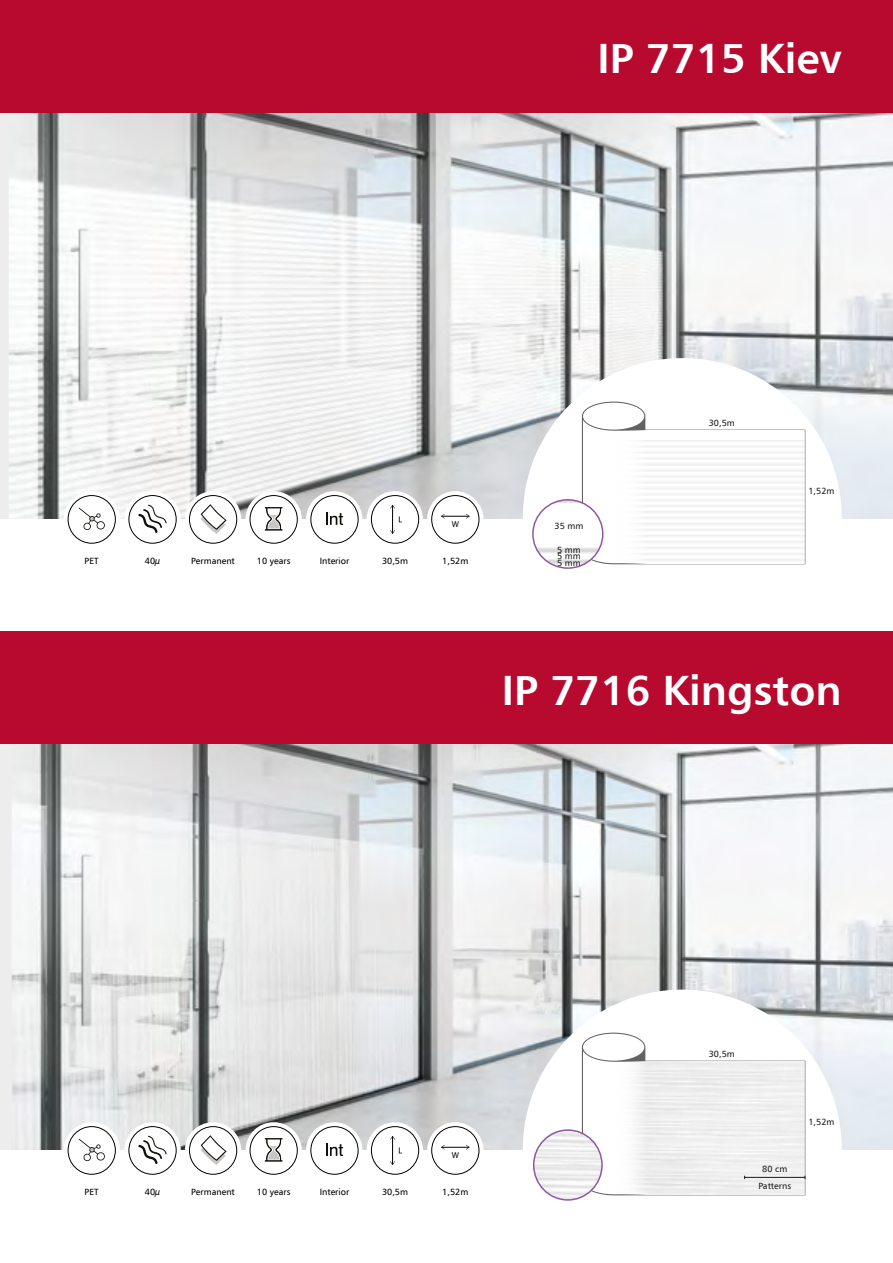
<style>
.page{position:relative;width:893px;height:1263px;background:#fff}
.page>*{position:absolute;margin:0;border:0;box-sizing:border-box;transform-origin:0 0}
.t1{font:42px "Humanist 777 AT Bold B";color:#fff}
.t2{font:9px "Humanist 777 AT Roman B";color:#010101}
.t3{font:9px/16.5px "Humanist 777 AT Roman B";color:#1d1d1b;text-align:center}
.t4{font:8.55px "Myriad Pro";color:#000}
</style>
<div class="page">
<img style="left:9px;top:112px;width:884px;height:407px">
<img style="left:12px;top:744px;width:881px;height:406px">
<div style="left:523px;top:358px;width:319px;height:319px;background:#fff;border-radius:50%"></div>
<svg style="left:523px;top:989px;width:319px;height:207px"></svg>
<div style="left:0;top:0;width:893px;height:112px;background:#b8092e"></div>
<div style="left:0;top:631px;width:893px;height:113px;background:#b8092e"></div>
<svg style="left:64px;top:491px;width:56px;height:57px"></svg>
<svg style="left:185px;top:491px;width:56px;height:57px"></svg>
<svg style="left:306px;top:491px;width:56px;height:57px"></svg>
<svg style="left:124px;top:491px;width:57px;height:57px"></svg>
<svg style="left:245px;top:491px;width:57px;height:57px"></svg>
<svg style="left:367px;top:491px;width:56px;height:57px"></svg>
<svg style="left:427px;top:491px;width:57px;height:57px"></svg>
<svg style="left:64px;top:1122px;width:56px;height:56px"></svg>
<svg style="left:185px;top:1122px;width:56px;height:56px"></svg>
<svg style="left:306px;top:1122px;width:56px;height:56px"></svg>
<svg style="left:124px;top:1122px;width:57px;height:56px"></svg>
<svg style="left:245px;top:1122px;width:57px;height:56px"></svg>
<svg style="left:367px;top:1122px;width:56px;height:56px"></svg>
<svg style="left:427px;top:1122px;width:57px;height:56px"></svg>
<div style="left:250px;top:496px;width:47px;height:47px;background:#fff;border-radius:50%"></div>
<svg style="left:265px;top:507px;width:18px;height:23px"></svg>
<div style="left:250px;top:495px;width:47px;height:48px;border:1px solid #010101;border-radius:50%"></div>
<div style="left:250px;top:1126px;width:47px;height:48px;background:#fff;border-radius:50%"></div>
<svg style="left:265px;top:1138px;width:18px;height:23px"></svg>
<div style="left:250px;top:1126px;width:47px;height:48px;border:1px solid #010101;border-radius:50%"></div>
<div style="left:371px;top:496px;width:48px;height:47px;background:#fff;border-radius:50%"></div>
<svg style="left:390px;top:505px;width:12px;height:29px"></svg>
<div style="left:371px;top:495px;width:48px;height:48px;border:1px solid #010101;border-radius:50%"></div>
<div style="left:371px;top:1126px;width:48px;height:48px;background:#fff;border-radius:50%"></div>
<svg style="left:390px;top:1136px;width:12px;height:29px"></svg>
<div style="left:371px;top:1126px;width:48px;height:48px;border:1px solid #010101;border-radius:50%"></div>
<div style="left:311px;top:496px;width:47px;height:47px;background:#fff;border-radius:50%"></div>
<svg style="left:326px;top:513px;width:17px;height:12px"></svg>
<div style="left:311px;top:495px;width:47px;height:48px;border:1px solid #010101;border-radius:50%"></div>
<div style="left:311px;top:1126px;width:47px;height:48px;background:#fff;border-radius:50%"></div>
<svg style="left:326px;top:1143px;width:17px;height:13px"></svg>
<div style="left:311px;top:1126px;width:47px;height:48px;border:1px solid #010101;border-radius:50%"></div>
<div style="left:68px;top:496px;width:47px;height:47px;background:#fff;border-radius:50%"></div>
<svg style="left:79px;top:507px;width:26px;height:23px"></svg>
<div style="left:68px;top:495px;width:48px;height:48px;border:1px solid #010101;border-radius:50%"></div>
<div style="left:68px;top:1126px;width:47px;height:48px;background:#fff;border-radius:50%"></div>
<svg style="left:79px;top:1138px;width:26px;height:23px"></svg>
<div style="left:68px;top:1126px;width:48px;height:48px;border:1px solid #010101;border-radius:50%"></div>
<div style="left:189px;top:496px;width:48px;height:47px;background:#fff;border-radius:50%"></div>
<svg style="left:201px;top:504px;width:25px;height:30px"></svg>
<div style="left:189px;top:495px;width:48px;height:48px;border:1px solid #010101;border-radius:50%"></div>
<div style="left:189px;top:1126px;width:48px;height:48px;background:#fff;border-radius:50%"></div>
<svg style="left:201px;top:1135px;width:25px;height:30px"></svg>
<div style="left:189px;top:1126px;width:48px;height:48px;border:1px solid #010101;border-radius:50%"></div>
<div style="left:432px;top:496px;width:47px;height:47px;background:#fff;border-radius:50%"></div>
<svg style="left:441px;top:514px;width:29px;height:4px"></svg>
<div style="left:431px;top:495px;width:48px;height:48px;border:1px solid #010101;border-radius:50%"></div>
<div style="left:432px;top:1126px;width:47px;height:48px;background:#fff;border-radius:50%"></div>
<svg style="left:441px;top:1145px;width:29px;height:4px"></svg>
<div style="left:431px;top:1126px;width:48px;height:48px;border:1px solid #010101;border-radius:50%"></div>
<div style="left:129px;top:496px;width:47px;height:47px;background:#fff;border-radius:50%"></div>
<svg style="left:138px;top:505px;width:29px;height:28px"></svg>
<div style="left:129px;top:495px;width:47px;height:48px;border:1px solid #010101;border-radius:50%"></div>
<div style="left:129px;top:1126px;width:47px;height:48px;background:#fff;border-radius:50%"></div>
<svg style="left:138px;top:1136px;width:29px;height:28px"></svg>
<div style="left:129px;top:1126px;width:47px;height:48px;border:1px solid #010101;border-radius:50%"></div>
<img style="left:534px;top:1130px;width:68px;height:70px">
<div style="left:533px;top:1129px;width:70px;height:72px;border:2px solid #8f579f;border-radius:50%"></div>
<svg style="left:582px;top:402px;width:223px;height:162px"></svg>
<img style="left:533px;top:500px;width:70px;height:68px">
<div style="left:532px;top:499px;width:71px;height:70px;border:2px solid #8f579f;border-radius:50%"></div>
<div style="left:617px;top:431px;width:187px;height:132px;background:#fff"></div>
<svg style="left:582px;top:1032px;width:224px;height:163px"></svg>
<h1 class="t1" style="left:597px;top:32px;width:246px">IP 7715 Kiev</h1>
<p class="t2" style="left:85px;top:555px;width:16px">PET</p>
<p class="t2" style="left:145px;top:555px;width:17px">40µ</p>
<p class="t2" style="left:191px;top:555px;width:45px">Permanent</p>
<p class="t2" style="left:257px;top:555px;width:35px">10 years</p>
<p class="t2" style="left:320px;top:555px;width:31px">Interior</p>
<p class="t2" style="left:382px;top:555px;width:28px">30,5m</p>
<p class="t4" style="left:452px;top:519px;width:9px">W</p>
<p class="t2" style="left:442px;top:555px;width:28px">1,52m</p>
<p class="t3" style="left:554px;top:517px;width:30px">35 mm</p>
<p class="t3" style="left:557px;top:555px;width:25px">5 mm</p>
<p class="t3" style="left:557px;top:541px;width:25px">5 mm</p>
<p class="t3" style="left:557px;top:548px;width:25px">5 mm</p>
<p class="t3" style="left:709px;top:415px;width:28px">30,5m</p>
<p class="t3" style="left:808px;top:482px;width:28px">1,52m</p>
<h1 class="t1" style="left:502px;top:663px;width:341px">IP 7716 Kingston</h1>
<p class="t2" style="left:85px;top:1186px;width:16px">PET</p>
<p class="t2" style="left:145px;top:1186px;width:17px">40µ</p>
<p class="t2" style="left:191px;top:1186px;width:45px">Permanent</p>
<p class="t2" style="left:257px;top:1186px;width:35px">10 years</p>
<p class="t2" style="left:320px;top:1186px;width:31px">Interior</p>
<p class="t2" style="left:382px;top:1186px;width:28px">30,5m</p>
<p class="t4" style="left:452px;top:1150px;width:9px">W</p>
<p class="t2" style="left:442px;top:1186px;width:28px">1,52m</p>
<p class="t3" style="left:709px;top:1046px;width:28px">30,5m</p>
<p class="t3" style="left:758px;top:1160px;width:34px">80 cm<br>Patterns</p>
<p class="t3" style="left:808px;top:1113px;width:28px">1,52m</p>
</div>
